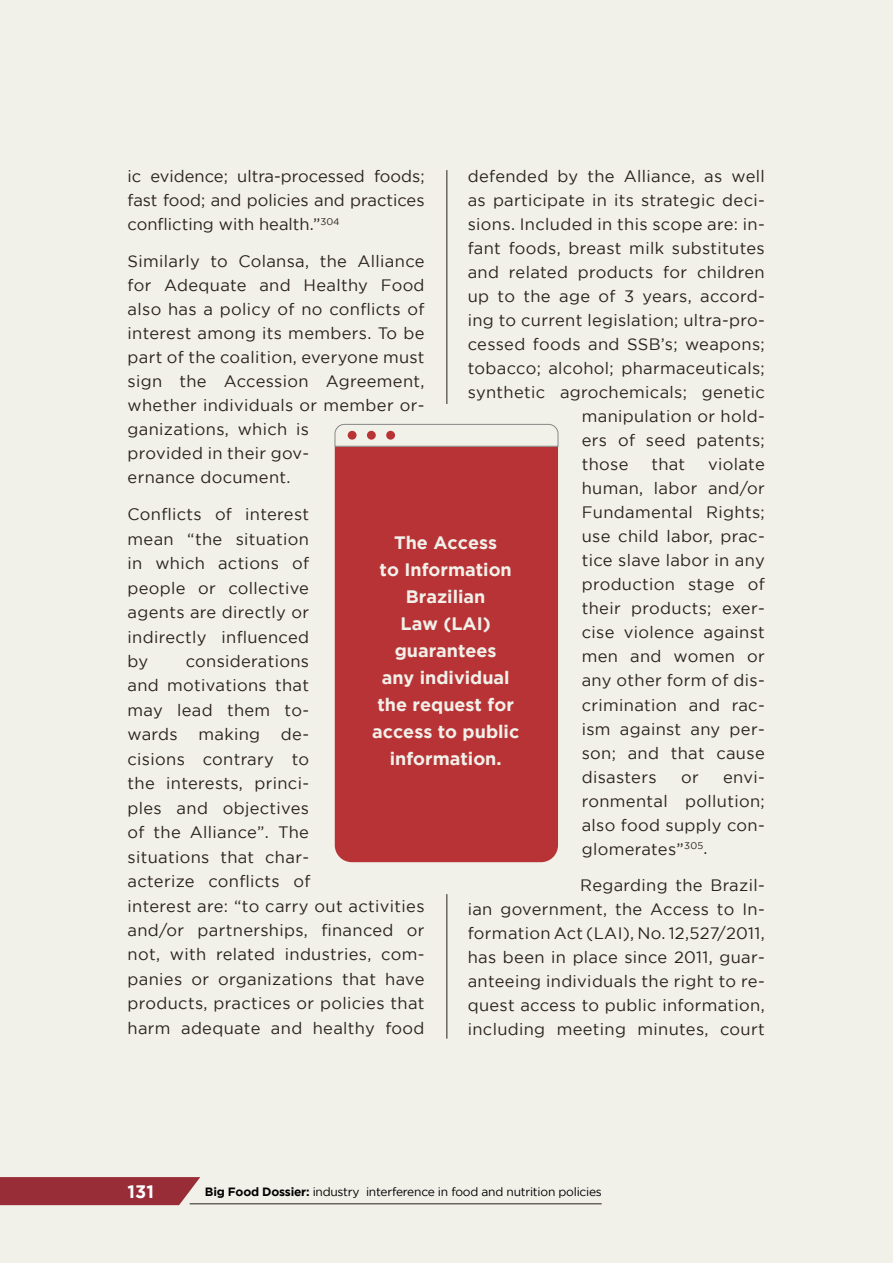
<style>
.page{position:relative;width:893px;height:1263px;background:#f1f0e9}
.page>*{position:absolute;margin:0;border:0;box-sizing:border-box;transform-origin:0 0}
.t1{font:700 18px/27px "Gotham";color:#f1f0e9;text-align:center}
.t2{font:700 18px "Gotham";color:#fff}
.t3{font:16.5px/24px "Gotham";letter-spacing:.02em;color:#2a2220;text-align:justify}
.t4{font:12px "Gotham";letter-spacing:-.02em;color:#000}
.s1{font-weight:700}
</style>
<div class="page">
<svg style="left:0;top:1177px;width:200px;height:28px;background:#9c3640"></svg>
<hr style="left:190px;top:1203px;width:412px;height:1px;background:#2a2220">
<div style="left:335px;top:447px;width:223px;height:415px;background:#b83336"></div>
<svg style="left:335px;top:424px;width:223px;height:23px"></svg>
<div style="left:348px;top:431px;width:9px;height:9px;background:#b83336;border-radius:50%"></div>
<div style="left:367px;top:431px;width:9px;height:9px;background:#b83336;border-radius:50%"></div>
<div style="left:386px;top:431px;width:9px;height:9px;background:#b83336;border-radius:50%"></div>
<hr style="left:446px;top:894px;width:1px;height:145px;background:#2a2220">
<hr style="left:446px;top:170px;width:1px;height:234px;background:#2a2220">
<p class="t3" style="left:128px;top:164px;width:299px">ic evidence; ultra-processed foods; fast food; and policies and practices conflicting with health.”<sup>304</sup></p>
<p class="t3" style="left:128px;top:249px;width:299px;text-align:left">Similarly to Colansa, the Alliance for Adequate and Healthy Food also has a policy of no conflicts of interest among its members. To be part of the coalition, everyone must sign the Accession Agreement, whether individuals or member or&shy;ganizations, which is<br>provided in their gov-<br>ernance document.</p>
<p class="t3" style="left:128px;top:502px;width:183px;line-height:24.5px">Conflicts of interest mean “the situation in which actions of people or collective agents are directly or indirectly influenced by</p>
<p class="t3" style="left:468px;top:164px;width:299px">defended by the Alliance, as well</p>
<p class="t3" style="left:468px;top:188px;width:299px">as participate in its strategic deci-</p>
<p class="t3" style="left:468px;top:212px;width:299px">sions. Included in this scope are: in-</p>
<p class="t3" style="left:468px;top:236px;width:298px">fant foods, breast milk substitutes</p>
<p class="t3" style="left:468px;top:260px;width:299px">and related products for children</p>
<p class="t3" style="left:468px;top:284px;width:298px">up to the age of 3 years, accord-</p>
<p class="t3" style="left:468px;top:308px;width:299px">ing to current legislation; ultra-pro-</p>
<p class="t3" style="left:468px;top:332px;width:299px">cessed foods and SSB’s; weapons;</p>
<p class="t3" style="left:468px;top:356px;width:299px">tobacco; alcohol; pharmaceuticals;</p>
<p class="t3" style="left:468px;top:380px;width:299px">synthetic agrochemicals; genetic</p>
<p class="t3" style="left:582px;top:404px;width:185px">manipulation or hold-</p>
<p class="t3" style="left:582px;top:428px;width:185px">ers of seed patents;</p>
<p class="t3" style="left:582px;top:452px;width:48px">those</p>
<p class="t3" style="left:651px;top:452px;width:35px">that</p>
<p class="t3" style="left:582px;top:452px;width:185px;text-indent:126px">violate human, labor and/or Fundamental Rights; use child labor, prac&shy;tice slave labor in any production stage of their products; exer&shy;cise violence against men and women or any other form of dis&shy;crimination and rac&shy;ism against any per&shy;son; and that cause disasters</p>
<p class="t1" style="left:372px;top:529px;width:149px">The Access<br>to Information<br>Brazilian<br>Law (LAI) guarantees<br>any individual the request for access to public information.</p>
<p class="t3" style="left:128px;top:649px;width:183px;line-height:24.5px;text-indent:58px">considerations and motivations that may lead them to&shy;wards</p>
<p class="t3" style="left:128px;top:722px;width:299px;line-height:24.5px;text-align:left;text-indent:153px">de-<br>cisions contrary to<br>the interests, princi-<br>ples and objectives<br>of the Alliance”. The<br>situations that char-<br>acterize conflicts of<br>interest are: “to carry out activities and/or partnerships, financed or not, with related industries, com&shy;panies or organizations that have products, practices or policies that harm adequate and healthy food</p>
<p class="t3" style="left:199px;top:722px;width:63px">making</p>
<p class="t3" style="left:582px;top:764px;width:185px;text-indent:141px">envi&shy;ronmental pollution; also food supply con&shy;glomerates”<sup>305</sup>.</p>
<p class="t3" style="left:468px;top:873px;width:299px;text-indent:112px">Regarding the Brazil&shy;ian government, the Access to In&shy;formation Act (LAI), No. 12,527/2011, has been in place since 2011, guar&shy;anteeing individuals the right to re&shy;quest access to public information, including meeting minutes, court</p>
<p class="t3" style="left:681px;top:764px;width:19px">or</p>
<p class="t2" style="left:128px;top:1181px;width:28px">131</p>
<p class="t4" style="left:205px;top:1184px;width:398px"><span class="s1">Big Food Dossier:</span> industry interference in food and nutrition policies</p>
</div>
